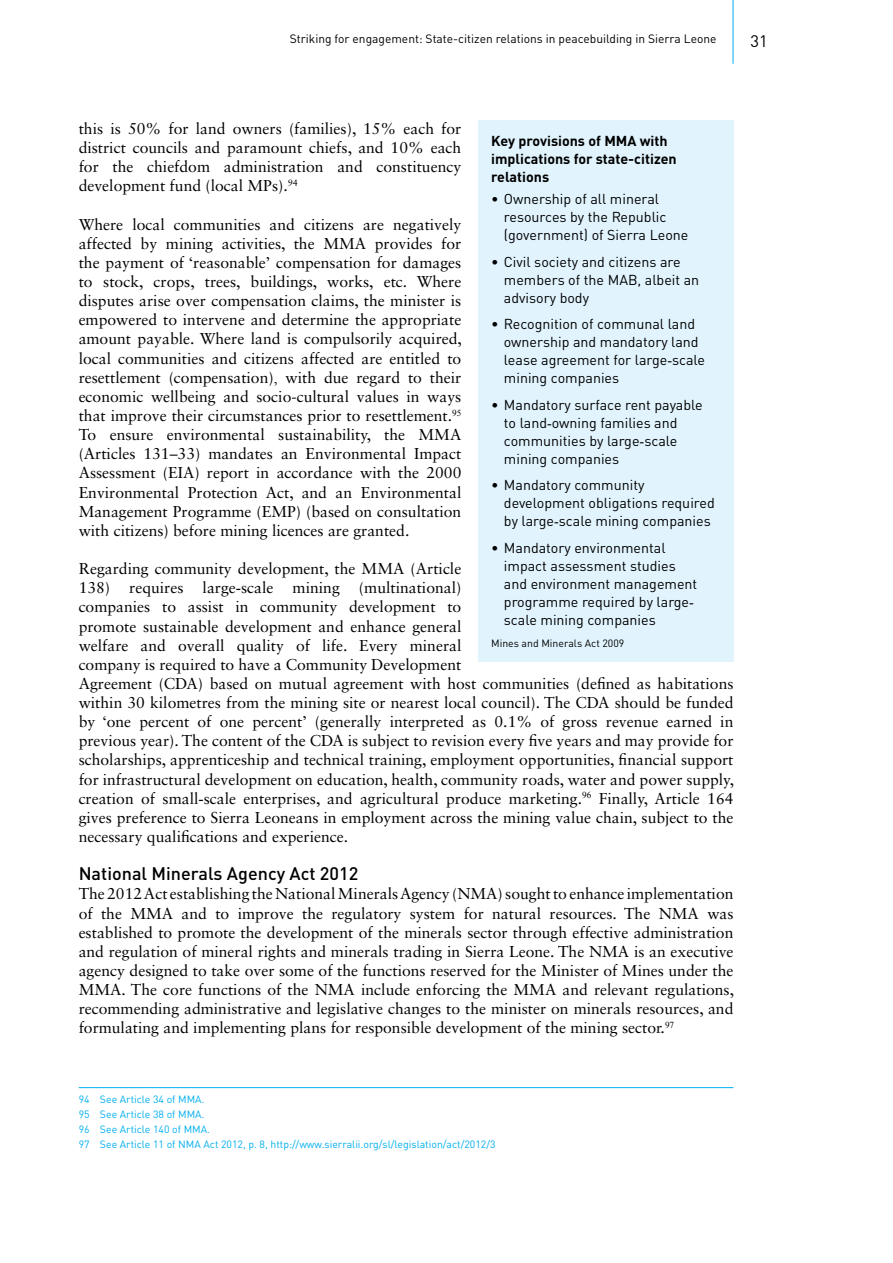
<style>
.page{position:relative;width:893px;height:1263px;background:#fff}
.page>*{position:absolute;margin:0;border:0;box-sizing:border-box;transform-origin:0 0}
.t1{font:500 18px "DIN Pro";color:#000}
.t2{font:16.5px "DIN Pro";color:#000}
.t3{font:15.75px/19.2px "Sabon LT Std";color:#000;text-align:justify}
.t4{font:14.25px/18px "DIN Pro";color:#000}
.t5{font:700 14.25px/18px "DIN Pro";color:#000}
.t6{font:12px "DIN Pro";color:#000}
.t7{font:10.5px/15px "DIN Pro";color:#00aeef}
.t8{font:10.5px "DIN Pro";color:#000}
.s1{font-family:"Times New Roman"}
</style>
<div class="page">
<hr style="left:733px;top:0;width:1px;height:64px;background:#00aeef">
<hr style="left:79px;top:1087px;width:654px;height:1px;background:#00aeef">
<div style="left:478px;top:120px;width:255px;height:542px;background:#e1f4fd"></div>
<p class="t6" style="left:290px;top:29px;width:428px">Striking for engagement: State-citizen relations in peacebuilding in Sierra Leone</p>
<p class="t2" style="left:750px;top:28px;width:19px">31</p>
<p class="t3" style="left:79px;top:119px;width:384px">this is 50% for land owners (families), 15% each for district councils and paramount chiefs, and 10% each for the chiefdom administration and constituency development fund (local MPs).<sup>94</sup></p>
<p class="t3" style="left:79px;top:214px;width:385px">Where local communities and citizens are negatively affected by mining activities, the MMA provides for the payment of ‘reasonable’ compensation for damages to stock, crops, trees, buildings, works, etc. Where disputes arise over compensation claims, the minister is empowered to intervene and determine the appropriate amount payable. Where land is compulsorily acquired, local communities and citizens affected are entitled to resettlement (compensation)<span class="s1">,</span> with due regard to their economic wellbeing and socio-cultural values in ways that improve their circumstances prior to resettlement.<sup>95<br></sup>To ensure environmental sustainability, the MMA (Articles 131–33) mandates an Environmental Impact Assessment (EIA) report in accordance with the 2000<br>Environmental Protection Act, and an Environmental Management Programme (EMP) (based on consultation with citizens) before mining licences are granted.</p>
<p class="t3" style="left:79px;top:559px;width:657px;text-align:left">Regarding community development, the MMA (Article<br>138) requires large<span class="s1">-</span>scale mining (multinational)<br>companies to assist in community development to<br>promote sustainable development and enhance general<br>welfare and overall quality of life. Every mineral<br>company is required to have a Community Development<br>Agreement (CDA) based on mutual agreement with host communities (defined as habitations within 30 kilometres from the mining site or nearest local council). The CDA should be funded by ‘one percent of one percent’ (generally interpreted as 0.1% of gross revenue earned in previous year). The content of the CDA is subject to revision every five years and may provide for scholarships, apprenticeship and technical training, employment opportunities, financial support for infrastructural development on education, health, community roads, water and power supply, creation of small<span class="s1">-</span>scale enterprises, and agricultural produce marketing.<sup>96</sup> Finally, Article 164 gives preference to Sierra Leoneans in employment across the mining value chain, subject to the necessary qualifications and experience.</p>
<p class="t1" style="left:79px;top:859px;width:281px">National Minerals Agency Act 2012</p>
<p class="t3" style="left:79px;top:884px;width:657px">The 2012 Act establishing the National Minerals Agency (NMA) sought to enhance implementation of the MMA and to improve the regulatory system for natural resources. The NMA was established to promote the development of the minerals sector through effective administration and regulation of mineral rights and minerals trading in Sierra Leone. The NMA is an executive agency designed to take over some of the functions reserved for the Minister of Mines under the MMA. The core functions of the NMA include enforcing the MMA and relevant regulations, recommending administrative and legislative changes to the minister on minerals resources, and formulating and implementing plans for responsible development of the mining sector.<sup>97</sup></p>
<p class="t5" style="left:491px;top:130px;width:187px">Key provisions of MMA with implications for state-citizen relations</p>
<p class="t4" style="left:504px;top:189px;width:186px;text-indent:-13px">• Ownership of all mineral resources by the Republic (government) of Sierra Leone</p>
<p class="t4" style="left:504px;top:251px;width:197px;text-indent:-13px">• Civil society and citizens are members of the MAB, albeit an advisory body</p>
<p class="t4" style="left:504px;top:314px;width:203px;text-indent:-13px">• Recognition of communal land ownership and mandatory land lease agreement for large<span class="s1">-</span>scale mining companies</p>
<p class="t4" style="left:504px;top:394px;width:200px;text-indent:-13px">• Mandatory surface rent payable to land<span class="s1">-</span>owning families and communities by large<span class="s1">-</span>scale mining companies</p>
<p class="t4" style="left:504px;top:474px;width:212px;text-indent:-13px">• Mandatory community development obligations required by large<span class="s1">-</span>scale mining companies</p>
<p class="t4" style="left:504px;top:537px;width:195px;text-indent:-13px">• Mandatory environmental impact assessment studies and environment management programme required by large&shy;scale mining companies</p>
<p class="t8" style="left:491px;top:635px;width:135px">Mines and Minerals Act 2009</p>
<p class="t7" style="left:79px;top:1090px;width:418px">94 See Article 34 of MMA.<br>95 See Article 38 of MMA.<br>96 See Article 140 of MMA.<br>97 See Article 11 of NMA Act 2012, p. 8, http://www.sierralii.org/sl/legislation/act/2012/3</p>
</div>
